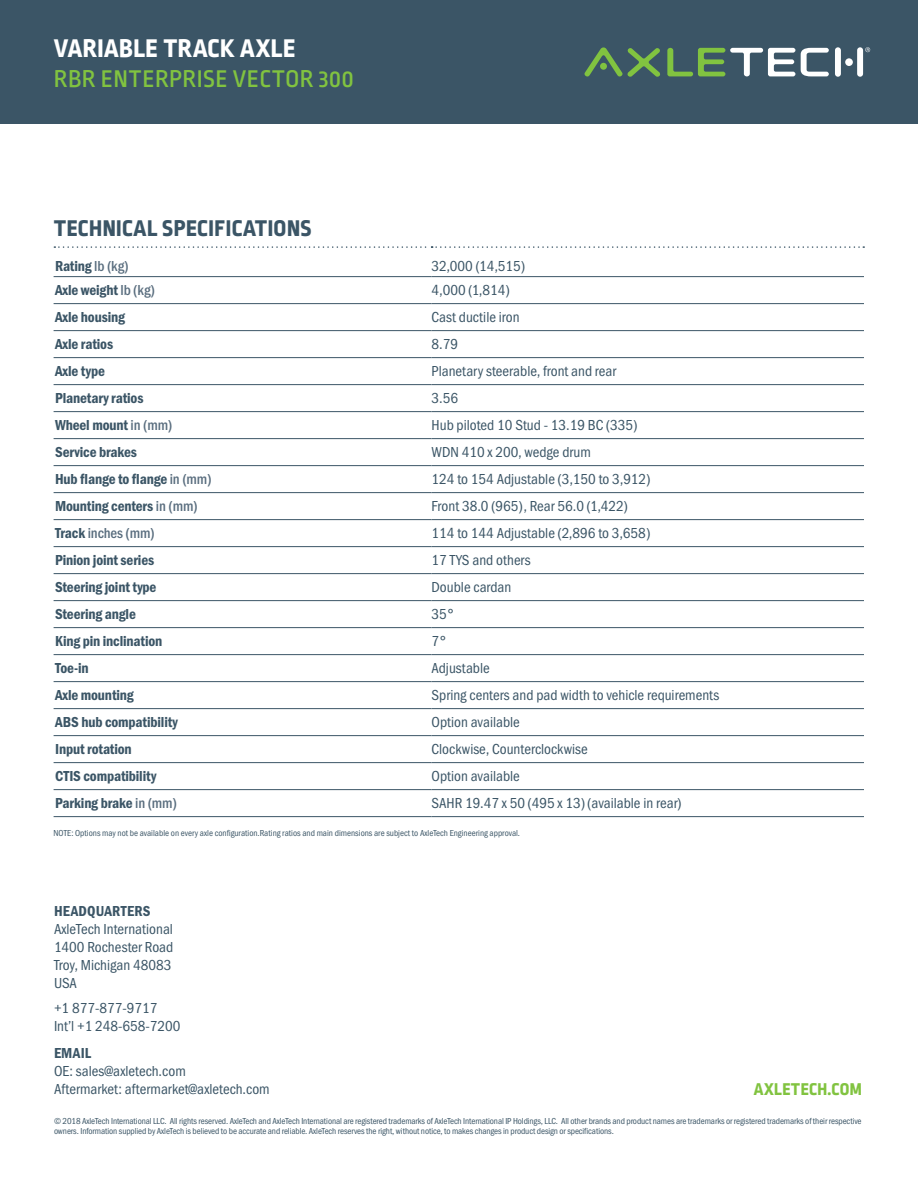
<style>
.page{position:relative;width:918px;height:1188px;background:#fff}
.page>*{position:absolute;margin:0;border:0;box-sizing:border-box;transform-origin:0 0}
.t1{font:800 27px "Ropa Sans Pro";letter-spacing:.02em;color:#fff}
.t2{font:500 25.5px "Ropa Sans Pro";letter-spacing:.02em;color:#81c340}
.Table_Name{font:800 24px "Ropa Sans Pro";letter-spacing:.02em;color:#3b5566}
.t3{font:800 18px "Ropa Sans Pro";letter-spacing:.02em;color:#81c340}
.Table_Copy{font:15px/18px "Franklin Gothic URW Con Boo";color:#3b5566}
.t4{font:15px "Franklin Gothic URW Con Dem";letter-spacing:-.01em;color:#3b5566}
.t5{font:500 15px "Franklin Gothic URW Con";letter-spacing:-.01em;color:#596d7e}
.t6{font:15px "Franklin Gothic URW Con Dem";letter-spacing:.01em;color:#3b5566}
.Table_Note{font:9px/10.5px "Franklin Gothic URW Con Boo";letter-spacing:-.01em;color:#3b5566}
.s1{font-family:"Franklin Gothic URW Con";font-weight:500;color:#596d7e}
.s2{font-family:"Franklin Gothic URW Con Dem";font-weight:400;color:#3b5566}
.s3{font-family:"Franklin Gothic URW Con Dem"}
</style>
<div class="page">
<div style="left:0;top:0;width:918px;height:123px;background:#3b5566"></div>
<svg style="left:667px;top:48px;width:128px;height:29px"></svg>
<svg style="left:801px;top:48px;width:28px;height:29px"></svg>
<div style="left:835px;top:47px;width:6px;height:30px;background:#fff;border-radius:3px"></div>
<div style="left:857px;top:47px;width:6px;height:30px;background:#fff;border-radius:3px"></div>
<div style="left:845px;top:58px;width:8px;height:8px;background:#fff;border-radius:50%"></div>
<svg style="left:584px;top:47px;width:76px;height:30px"></svg>
<svg style="left:865px;top:47px;width:5px;height:6px"></svg>
<hr style="left:54px;top:303px;width:378px;height:1px;background:#3b5566">
<hr style="left:432px;top:303px;width:432px;height:1px;background:#3b5566">
<hr style="left:54px;top:330px;width:378px;height:1px;background:#3b5566">
<hr style="left:432px;top:330px;width:432px;height:1px;background:#3b5566">
<hr style="left:54px;top:357px;width:378px;height:1px;background:#3b5566">
<hr style="left:432px;top:357px;width:432px;height:1px;background:#3b5566">
<hr style="left:54px;top:384px;width:378px;height:1px;background:#3b5566">
<hr style="left:432px;top:384px;width:432px;height:1px;background:#3b5566">
<hr style="left:54px;top:411px;width:378px;height:1px;background:#3b5566">
<hr style="left:432px;top:411px;width:432px;height:1px;background:#3b5566">
<hr style="left:54px;top:438px;width:378px;height:1px;background:#3b5566">
<hr style="left:432px;top:438px;width:432px;height:1px;background:#3b5566">
<hr style="left:54px;top:465px;width:378px;height:1px;background:#3b5566">
<hr style="left:432px;top:465px;width:432px;height:1px;background:#3b5566">
<hr style="left:54px;top:492px;width:378px;height:1px;background:#3b5566">
<hr style="left:432px;top:492px;width:432px;height:1px;background:#3b5566">
<hr style="left:54px;top:519px;width:378px;height:1px;background:#3b5566">
<hr style="left:432px;top:519px;width:432px;height:1px;background:#3b5566">
<hr style="left:54px;top:546px;width:378px;height:1px;background:#3b5566">
<hr style="left:432px;top:546px;width:432px;height:1px;background:#3b5566">
<hr style="left:54px;top:573px;width:378px;height:1px;background:#3b5566">
<hr style="left:432px;top:573px;width:432px;height:1px;background:#3b5566">
<hr style="left:432px;top:600px;width:432px;height:1px;background:#3b5566">
<hr style="left:54px;top:627px;width:378px;height:1px;background:#3b5566">
<hr style="left:432px;top:627px;width:432px;height:1px;background:#3b5566">
<hr style="left:54px;top:654px;width:378px;height:1px;background:#3b5566">
<hr style="left:432px;top:654px;width:432px;height:1px;background:#3b5566">
<hr style="left:54px;top:681px;width:378px;height:1px;background:#3b5566">
<hr style="left:432px;top:681px;width:432px;height:1px;background:#3b5566">
<hr style="left:54px;top:708px;width:378px;height:1px;background:#3b5566">
<hr style="left:432px;top:708px;width:432px;height:1px;background:#3b5566">
<hr style="left:54px;top:735px;width:378px;height:1px;background:#3b5566">
<hr style="left:432px;top:735px;width:432px;height:1px;background:#3b5566">
<hr style="left:54px;top:762px;width:378px;height:1px;background:#3b5566">
<hr style="left:432px;top:762px;width:432px;height:1px;background:#3b5566">
<hr style="left:54px;top:789px;width:378px;height:1px;background:#3b5566">
<hr style="left:432px;top:789px;width:432px;height:1px;background:#3b5566">
<hr style="left:54px;top:276px;width:378px;height:1px;background:#3b5566">
<hr style="left:432px;top:276px;width:432px;height:1px;background:#3b5566">
<hr style="left:54px;top:600px;width:378px;height:1px;background:#3b5566">
<hr style="left:54px;top:816px;width:378px;height:1px;background:#3b5566">
<hr style="left:432px;top:816px;width:432px;height:1px;background:#3b5566">
<svg style="left:54px;top:246px;width:810px;height:2px"></svg>
<p class="t1" style="left:54px;top:33px;width:243px">VARIABLE TRACK AXLE</p>
<p class="t2" style="left:54px;top:65px;width:302px">RBR ENTERPRISE VECTOR 300</p>
<p class="Table_Name" style="left:54px;top:214px;width:259px">TECHNICAL SPECIFICATIONS</p>
<p class="t4" style="left:55px;top:256px;width:75px">Rating <span class="s1">lb (kg)</span></p>
<p class="Table_Copy" style="left:432px;top:256px;width:95px">32,000 (14,515)</p>
<p class="t4" style="left:55px;top:280px;width:101px">Axle weight <span class="s1">lb (kg)</span></p>
<p class="Table_Copy" style="left:432px;top:281px;width:79px">4,000 (1,814)</p>
<p class="t4" style="left:55px;top:307px;width:71px">Axle housing</p>
<p class="Table_Copy" style="left:432px;top:308px;width:90px">Cast ductile iron</p>
<p class="t4" style="left:55px;top:334px;width:60px">Axle ratios</p>
<p class="Table_Copy" style="left:432px;top:335px;width:28px">8.79</p>
<p class="t4" style="left:55px;top:361px;width:51px">Axle type</p>
<p class="Table_Copy" style="left:432px;top:362px;width:186px">Planetary steerable, front and rear</p>
<p class="t4" style="left:55px;top:388px;width:90px">Planetary ratios</p>
<p class="Table_Copy" style="left:432px;top:389px;width:28px">3.56</p>
<p class="t4" style="left:55px;top:415px;width:119px">Wheel mount <span class="s1">in (mm)</span></p>
<p class="Table_Copy" style="left:432px;top:416px;width:207px">Hub piloted 10 Stud - 13.19 BC (335)</p>
<p class="t4" style="left:55px;top:442px;width:84px">Service brakes</p>
<p class="Table_Copy" style="left:432px;top:443px;width:161px">WDN 410 x 200, wedge drum</p>
<p class="t4" style="left:55px;top:469px;width:158px">Hub flange to flange <span class="s1">in (mm)</span></p>
<p class="Table_Copy" style="left:432px;top:470px;width:220px">124 to 154 Adjustable (3,150 to 3,912)</p>
<p class="t4" style="left:55px;top:496px;width:144px">Mounting centers <span class="s1">in (mm)</span></p>
<p class="Table_Copy" style="left:432px;top:497px;width:198px">Front 38.0 (965), Rear 56.0 (1,422)</p>
<p class="t5" style="left:55px;top:523px;width:101px"><span class="s2">Track</span> inches (mm)</p>
<p class="Table_Copy" style="left:432px;top:524px;width:220px">114 to 144 Adjustable (2,896 to 3,658)</p>
<p class="t4" style="left:55px;top:550px;width:101px">Pinion joint series</p>
<p class="Table_Copy" style="left:432px;top:551px;width:101px">17 TYS and others</p>
<p class="t4" style="left:55px;top:577px;width:103px">Steering joint type</p>
<p class="Table_Copy" style="left:432px;top:578px;width:81px">Double cardan</p>
<p class="t4" style="left:55px;top:604px;width:82px">Steering angle</p>
<p class="Table_Copy" style="left:432px;top:605px;width:24px">35°</p>
<p class="t4" style="left:55px;top:631px;width:109px">King pin inclination</p>
<p class="Table_Copy" style="left:432px;top:632px;width:17px">7°</p>
<p class="t4" style="left:55px;top:658px;width:35px">Toe-in</p>
<p class="Table_Copy" style="left:432px;top:659px;width:60px">Adjustable</p>
<p class="t4" style="left:55px;top:685px;width:80px">Axle mounting</p>
<p class="Table_Copy" style="left:432px;top:686px;width:289px">Spring centers and pad width to vehicle requirements</p>
<p class="t4" style="left:55px;top:712px;width:124px">ABS hub compatibility</p>
<p class="Table_Copy" style="left:432px;top:713px;width:90px">Option available</p>
<p class="t4" style="left:55px;top:739px;width:78px">Input rotation</p>
<p class="Table_Copy" style="left:432px;top:740px;width:158px">Clockwise, Counterclockwise</p>
<p class="t4" style="left:55px;top:766px;width:103px">CTIS compatibility</p>
<p class="Table_Copy" style="left:432px;top:767px;width:90px">Option available</p>
<p class="t4" style="left:55px;top:793px;width:123px">Parking brake <span class="s1">in (mm)</span></p>
<p class="Table_Copy" style="left:432px;top:794px;width:251px">SAHR 19.47 x 50 (495 x 13) (available in rear)</p>
<p class="Table_Note" style="left:54px;top:828px;width:468px">NOTE: Options may not be available on every axle configuration.Rating ratios and main dimensions are subject to AxleTech Engineering approval.</p>
<p class="t6" style="left:54px;top:901px;width:98px">HEADQUARTERS</p>
<p class="Table_Copy" style="left:54px;top:920px;width:120px">AxleTech International</p>
<p class="Table_Copy" style="left:54px;top:938px;width:121px">1400 Rochester Road</p>
<p class="Table_Copy" style="left:54px;top:956px;width:119px">Troy, Michigan 48083<br>USA</p>
<p class="Table_Copy" style="left:54px;top:999px;width:105px">+1 877-877-9717</p>
<p class="Table_Copy" style="left:54px;top:1017px;width:128px">Int’l +1 248-658-7200</p>
<p class="Table_Copy" style="left:54px;top:1044px;width:133px"><span class="s3">EMAIL<br></span>OE: sales@axletech.com</p>
<p class="Table_Copy" style="left:54px;top:1080px;width:217px">Aftermarket: aftermarket@axletech.com</p>
<p class="t3" style="left:754px;top:1078px;width:109px">AXLETECH.COM</p>
<p class="Table_Note" style="left:54px;top:1115px;width:809px">© 2018 AxleTech International LLC. All rights reserved. AxleTech and AxleTech International are registered trademarks of AxleTech International IP Holdings, LLC. All other brands and product names are trademarks or registered trademarks of their respective owners. Information supplied by AxleTech is believed to be accurate and reliable. AxleTech reserves the right, without notice, to makes changes in product design or specifications.</p>
</div>
